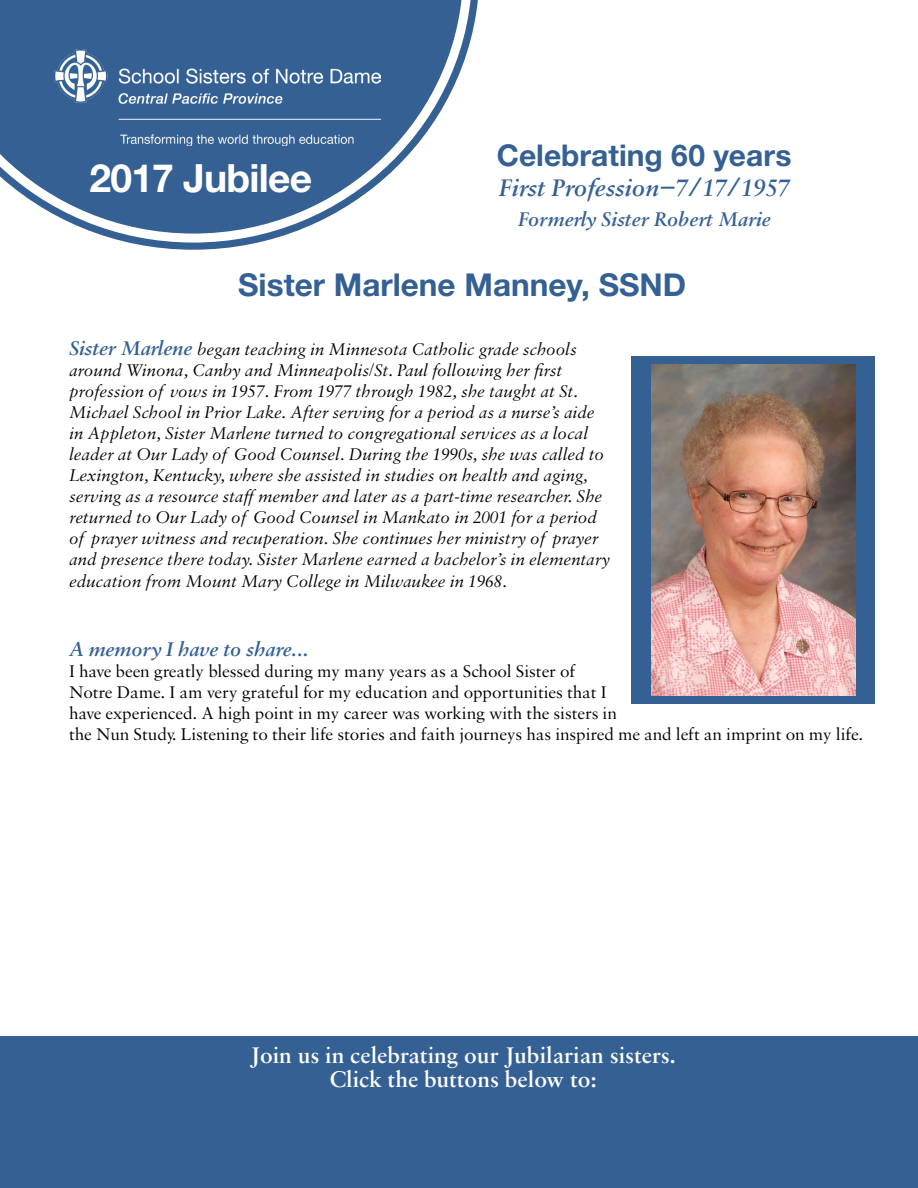
<style>
.page{position:relative;width:918px;height:1188px;background:#fff}
.page>*{position:absolute;margin:0;border:0;box-sizing:border-box;transform-origin:0 0}
.t1{font:700 39px "Helvetica Neue LT Std";letter-spacing:-.02em;color:#fff}
.t2{font:700 31.5px "Helvetica Neue LT Std";color:#346094}
.t3{font:700 30px "Helvetica Neue LT Std";color:#346094}
.t4{font:italic 600 25.5px "Sabon MT Pro";color:#346094}
.t5{font:600 24px/24px "Sabon MT Pro";color:#fff;text-align:center}
.t6{font:italic 600 21px "Sabon MT Pro";color:#346094}
.t7{font:italic 18px/21px "Sabon MT Pro";letter-spacing:-.005em;color:#000}
.t8{font:18px/21px "Sabon MT Pro";letter-spacing:-.005em;color:#000}
.s1{font-weight:600;font-size:21px;color:#346094}
</style>
<div class="page">
<div style="left:632px;top:356px;width:243px;height:348px;background:#346094"></div>
<img style="left:651px;top:365px;width:204px;height:331px">
<div style="left:0;top:1037px;width:918px;height:151px;background:#346094"></div>
<svg style="left:131px;top:0;width:347px;height:250px"></svg>
<svg style="left:0;top:0;width:472px;height:243px"></svg>
<img style="left:54px;top:49px;width:326px;height:97px">
<div style="left:424px;top:145px;width:440px;height:93px;background:#fff"></div>
<h1 class="t1" style="left:90px;top:154px;width:224px">2017 Jubilee</h1>
<h3 class="t3" style="left:497px;top:137px;width:296px">Celebrating 60 years</h3>
<h3 class="t4" style="left:498px;top:173px;width:293px">First Profession−7/17/1957</h3>
<p class="t6" style="left:518px;top:207px;width:255px">Formerly Sister Robert Marie</p>
<h2 class="t2" style="left:238px;top:265px;width:450px">Sister Marlene Manney, SSND</h2>
<p class="t7" style="left:69px;top:338px;width:543px"><span class="s1">Sister Marlene</span> began teaching in Minnesota Catholic grade schools around Winona, Canby and Minneapolis/St. Paul following her first profession of vows in 1957. From 1977 through 1982, she taught at St.<br>Michael School in Prior Lake. After serving for a period as a nurse’s aide in Appleton, Sister Marlene turned to congregational services as a local leader at Our Lady of Good Counsel. During the 1990s, she was called to Lexington, Kentucky, where she assisted in studies on health and aging, serving as a resource staff member and later as a part-time researcher. She returned to Our Lady of Good Counsel in Mankato in 2001 for a period of prayer witness and recuperation. She continues her ministry of prayer and presence there today. Sister Marlene earned a bachelor’s in elementary education from Mount Mary College in Milwaukee in 1968.</p>
<p class="t6" style="left:69px;top:636px;width:240px">A memory I have to share...</p>
<p class="t8" style="left:69px;top:660px;width:796px">I have been greatly blessed during my many years as a School Sister of<br>Notre Dame. I am very grateful for my education and opportunities that I<br>have experienced. A high point in my career was working with the sisters in<br>the Nun Study. Listening to their life stories and faith journeys has inspired me and left an imprint on my life.</p>
<h3 class="t5" style="left:250px;top:1043px;width:427px">Join us in celebrating our Jubilarian sisters.<br>Click the buttons below to:</h3>
</div>
